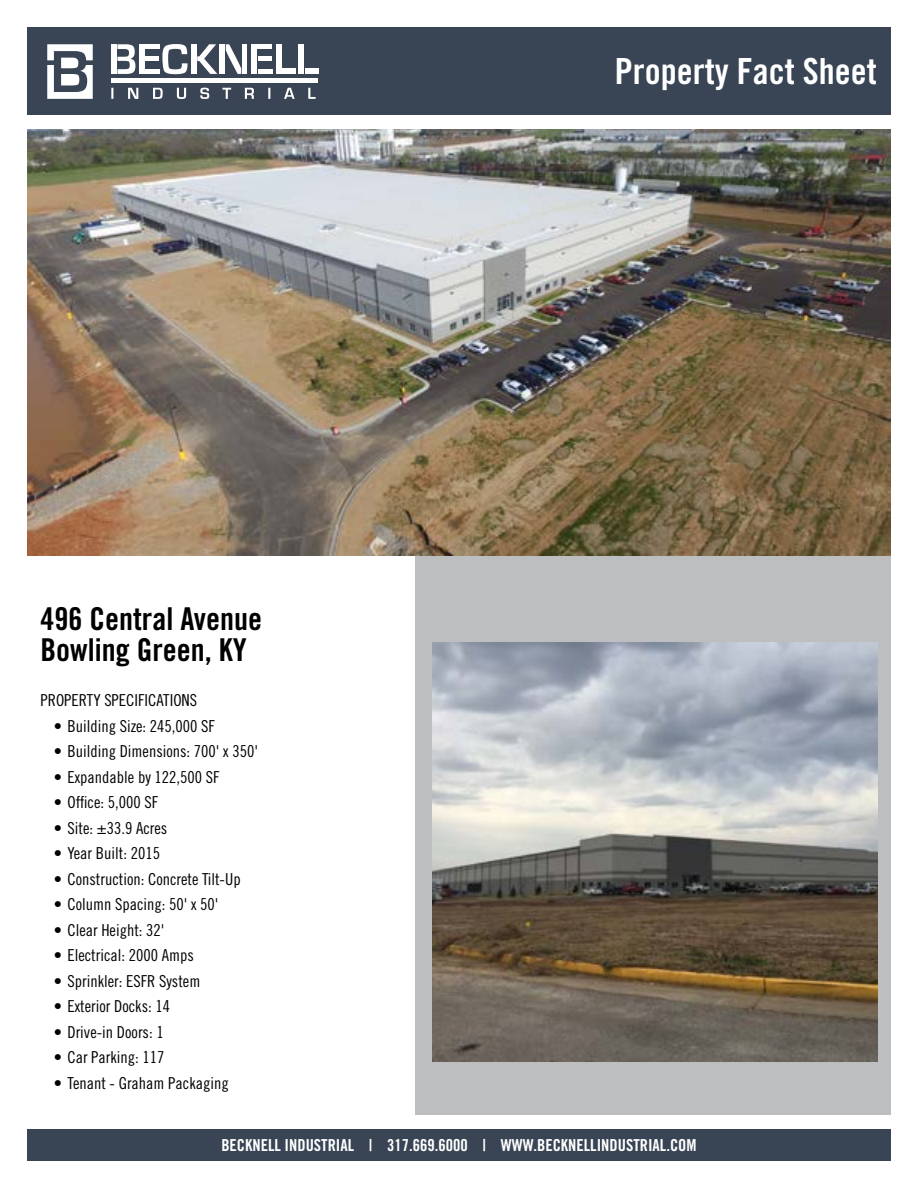
<style>
.page{position:relative;width:918px;height:1188px;background:#fff}
.page>*{position:absolute;margin:0;border:0;box-sizing:border-box;transform-origin:0 0}
.t1{font:36px "Trade Gothic LT Std Bd Cn 20";color:#fff}
.t2{font:31.5px/31.5px "Trade Gothic LT Std Bd Cn 20";color:#000}
.t3{font:27px "Trade Gothic LT Std Cn 18";color:#fff}
.t4{font:16.5px "Trade Gothic LT Std Cn 18";color:#000}
.t5{font:16.5px "Trade Gothic LT Std Bd Cn 20";color:#fff}
</style>
<div class="page">
<div style="left:416px;top:500px;width:475px;height:615px;background:#bcbec0"></div>
<img style="left:27px;top:130px;width:864px;height:425px">
<img style="left:432px;top:643px;width:446px;height:419px">
<div style="left:27px;top:27px;width:864px;height:87px;background:#394555"></div>
<svg style="left:162px;top:44px;width:25px;height:30px"></svg>
<div style="left:111px;top:78px;width:207px;height:5px;background:#fff"></div>
<svg style="left:111px;top:88px;width:205px;height:11px"></svg>
<div style="left:111px;top:44px;width:6px;height:30px;background:#fff"></div>
<svg style="left:117px;top:44px;width:18px;height:30px"></svg>
<div style="left:145px;top:44px;width:14px;height:5px;background:#fff"></div>
<hr style="left:145px;top:57px;width:13px;height:4px;background:#fff">
<div style="left:145px;top:69px;width:14px;height:5px;background:#fff"></div>
<div style="left:139px;top:44px;width:5px;height:30px;background:#fff"></div>
<div style="left:191px;top:44px;width:5px;height:30px;background:#fff"></div>
<svg style="left:197px;top:44px;width:20px;height:30px"></svg>
<div style="left:220px;top:44px;width:5px;height:30px;background:#fff"></div>
<svg style="left:226px;top:44px;width:15px;height:30px"></svg>
<div style="left:242px;top:44px;width:5px;height:30px;background:#fff"></div>
<div style="left:258px;top:44px;width:14px;height:5px;background:#fff"></div>
<hr style="left:258px;top:57px;width:13px;height:4px;background:#fff">
<div style="left:258px;top:69px;width:14px;height:5px;background:#fff"></div>
<div style="left:252px;top:44px;width:5px;height:30px;background:#fff"></div>
<div style="left:276px;top:44px;width:6px;height:30px;background:#fff"></div>
<div style="left:283px;top:69px;width:13px;height:5px;background:#fff"></div>
<div style="left:299px;top:44px;width:5px;height:30px;background:#fff"></div>
<div style="left:305px;top:69px;width:13px;height:5px;background:#fff"></div>
<svg style="left:47px;top:44px;width:46px;height:55px"></svg>
<div style="left:27px;top:1130px;width:864px;height:31px;background:#394555"></div>
<h2 class="t2" style="left:40px;top:602px;width:223px">496 Central Avenue<br>Bowling Green, KY</h2>
<p class="t4" style="left:40px;top:691px;width:158px">PROPERTY SPECIFICATIONS</p>
<p class="t4" style="left:54px;top:716px;width:162px">• Building Size: 245,000 SF</p>
<p class="t4" style="left:54px;top:742px;width:206px">• Building Dimensions: 700' x 350'</p>
<p class="t4" style="left:54px;top:767px;width:167px">• Expandable by 122,500 SF</p>
<p class="t4" style="left:54px;top:792px;width:106px">• Office: 5,000 SF</p>
<p class="t4" style="left:54px;top:818px;width:115px">• Site: ±33.9 Acres</p>
<p class="t4" style="left:54px;top:843px;width:108px">• Year Built: 2015</p>
<p class="t4" style="left:54px;top:869px;width:188px">• Construction: Concrete Tilt-Up</p>
<p class="t4" style="left:54px;top:894px;width:166px">• Column Spacing: 50' x 50'</p>
<p class="t4" style="left:54px;top:920px;width:112px">• Clear Height: 32'</p>
<p class="t4" style="left:54px;top:945px;width:141px">• Electrical: 2000 Amps</p>
<p class="t4" style="left:54px;top:971px;width:148px">• Sprinkler: ESFR System</p>
<p class="t4" style="left:54px;top:996px;width:118px">• Exterior Docks: 14</p>
<p class="t4" style="left:54px;top:1022px;width:111px">• Drive-in Doors: 1</p>
<p class="t4" style="left:54px;top:1047px;width:112px">• Car Parking: 117</p>
<p class="t4" style="left:54px;top:1073px;width:176px">• Tenant - Graham Packaging</p>
<h1 class="t1" style="left:615px;top:49px;width:263px">Property Fact Sheet</h1>
<h3 class="t3" style="left:674px;top:62px;width:185px">PROPERTY LEASING</h3>
<p class="t5" style="left:221px;top:1135px;width:477px">BECKNELL INDUSTRIAL | 317.669.6000 | WWW.BECKNELLINDUSTRIAL.COM</p>
</div>
